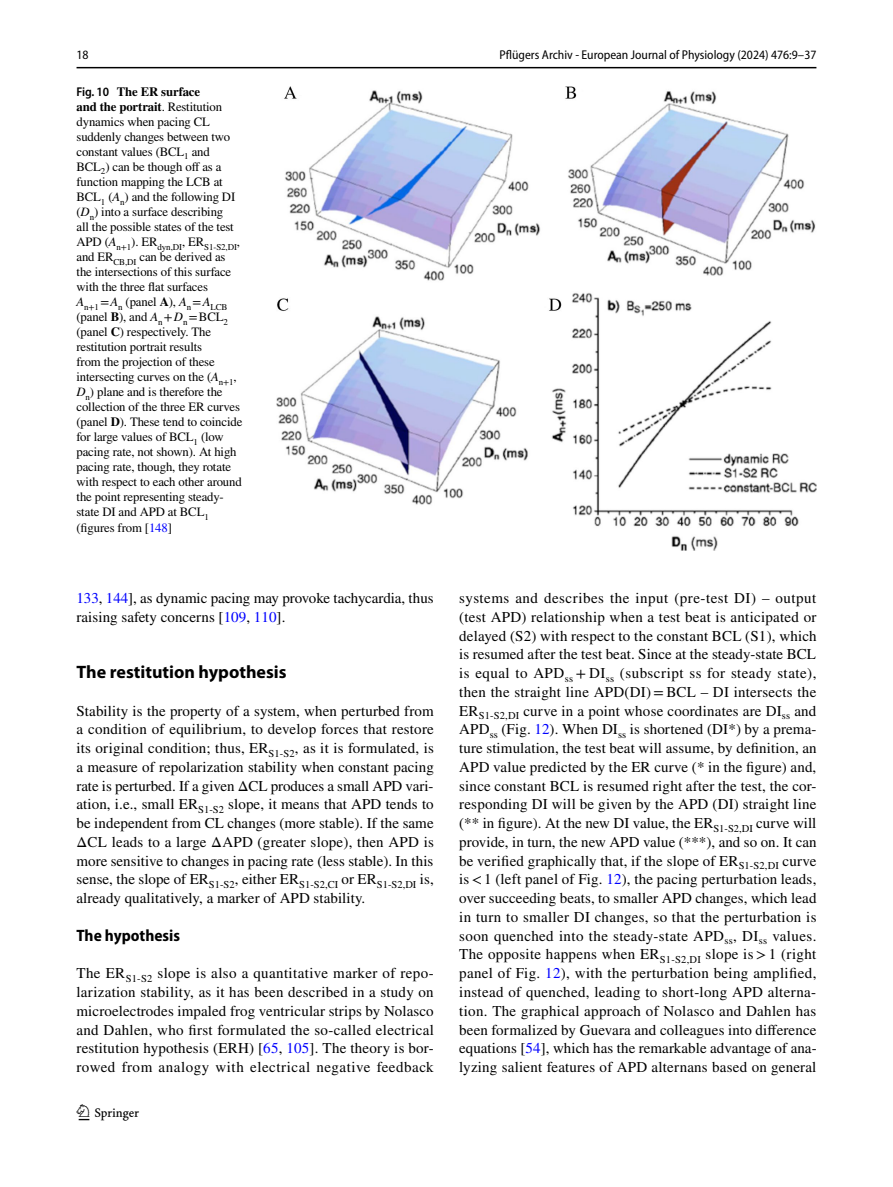
<style>
.page{position:relative;width:893px;height:1187px;background:#fff}
.page>*{position:absolute;margin:0;border:0;box-sizing:border-box;transform-origin:0 0}
.t1{font:22.5px "Springnew Regular 2";color:#000}
.t2{font:700 18px "Myriad Pro";color:#000}
.t3{font:700 semi-condensed 16.5px "Myriad Pro";color:#000}
.t4{font:15px/18.8px "STIX";letter-spacing:.005em;color:#000;text-align:justify}
.t5{font:12.75px/15px "STIX";letter-spacing:-.01em;color:#000}
.t6{font:semi-condensed 12.75px "Myriad Pro";color:#000}
.t7{font:8.85px "STIX";letter-spacing:-.01em;color:#000}
.s1{font-family:"Myriad Pro";font-weight:600;font-stretch:semi-condensed}
.s2{font-weight:700}
.s3{font-style:italic}
.s4{color:#00f}
</style>
<div class="page">
<hr style="left:77px;top:67px;width:739px;height:1px;background:#000">
<img style="left:276px;top:87px;width:540px;height:463px">
<p class="t6" style="left:77px;top:48px;width:14px">18</p>
<p class="t6" style="left:500px;top:48px;width:318px">Pflügers Archiv - European Journal of Physiology (2024) 476:9–37</p>
<p class="t5" style="left:77px;top:85px;width:160px"><span class="s1">Fig. 10</span> <span class="s2">The ER surface<br>and the portrait</span>. Restitution dynamics when pacing CL suddenly changes between two constant values (BCL<sub>1</sub> and<br>BCL<sub>2</sub>) can be though off as a function mapping the LCB at<br>BCL<sub>1</sub> (<span class="s3">A</span><sub>n</sub>) and the following DI (<span class="s3">D</span><sub>n</sub>) into a surface describing all the possible states of the test</p>
<p class="t7" style="left:77px;top:240px;width:165px"><sup>APD</sup> <sup>(</sup><sup>A</sup>n+1<sup>).</sup> <sup>ER</sup>dyn,DI<sup>,</sup> <sup>ER</sup>S1-S2,DI<sup>,</sup></p>
<p class="t5" style="left:77px;top:250px;width:167px">and ER<sub>CB,DI</sub> can be derived as the intersections of this surface with the three flat surfaces<br><span class="s3">A</span><sub>n+1</sub> =<span class="s3">A</span><sub>n</sub> (panel <span class="s2">A</span>), <span class="s3">A</span><sub>n</sub> =<span class="s3">A</span><sub>LCB </sub>(panel <span class="s2">B</span>), and <span class="s3">A</span><sub>n</sub> +<span class="s3">D</span><sub>n</sub> = -BCL<sub>2 </sub>(panel <span class="s2">C</span>) respectively. The restitution portrait results<br>from the projection of these intersecting curves on the (<span class="s3">A</span><sub>n+1</sub>,<br><span class="s3">D</span><sub>n</sub>) plane and is therefore the collection of the three ER curves (panel <span class="s2">D</span>). These tend to coincide for large values of BCL<sub>1</sub> (low pacing rate, not shown). At high pacing rate, though, they rotate with respect to each other around the point representing steady&shy;state DI and APD at BCL<sub>1 </sub>(figures from [<span class="s4">148</span>]</p>
<p class="t4" style="left:77px;top:589px;width:359px"><span class="s4">133</span>, <span class="s4">144</span>], as dynamic pacing may provoke tachycardia, thus raising safety concerns [<span class="s4">109</span>, <span class="s4">110</span>].</p>
<p class="t2" style="left:77px;top:660px;width:212px">The restitution hypothesis</p>
<p class="t4" style="left:77px;top:702px;width:359px">Stability is the property of a system, when perturbed from a condition of equilibrium, to develop forces that restore its original condition; thus, ER<sub>S1-S2</sub>, as it is formulated, is a measure of repolarization stability when constant pacing rate is perturbed. If a given ΔCL produces a small APD vari&shy;ation, i.e., small ER<sub>S1-S2</sub> slope, it means that APD tends to be independent from CL changes (more stable). If the same ΔCL leads to a large ΔAPD (greater slope), then APD is more sensitive to changes in pacing rate (less stable). In this sense, the slope of ER<sub>S1-S2</sub>, either ER<sub>S1-S2,CI</sub> or ER<sub>S1-S2,DI</sub> is, already qualitatively, a marker of APD stability.</p>
<p class="t3" style="left:77px;top:925px;width:105px">The hypothesis</p>
<p class="t4" style="left:77px;top:964px;width:359px">The ER<sub>S1-S2</sub> slope is also a quantitative marker of repo&shy;larization stability, as it has been described in a study on microelectrodes impaled frog ventricular strips by Nolasco and Dahlen, who first formulated the so-called electrical restitution hypothesis (ERH) [<span class="s4">65</span>, <span class="s4">105</span>]. The theory is bor&shy;rowed from analogy with electrical negative feedback</p>
<h1 class="t1" style="left:79px;top:1104px;width:62px">1 3</h1>
<p class="t4" style="left:459px;top:589px;width:359px">systems and describes the input (pre-test DI) – output (test APD) relationship when a test beat is anticipated or delayed (S2) with respect to the constant BCL (S1), which is resumed after the test beat. Since at the steady-state BCL is equal to APD<sub>ss</sub> + -DI<sub>ss</sub> (subscript ss for steady state), then the straight line APD(DI)=BCL – DI intersects the ER<sub>S1-S2,DI</sub> curve in a point whose coordinates are DI<sub>ss</sub> and APD<sub>ss</sub> (Fig. <span class="s4">12</span>). When DI<sub>ss</sub> is shortened (DI*) by a prema&shy;ture stimulation, the test beat will assume, by definition, an APD value predicted by the ER curve (* in the figure) and, since constant BCL is resumed right after the test, the cor&shy;responding DI will be given by the APD (DI) straight line (** in figure). At the new DI value, the ER<sub>S1-S2,DI</sub> curve will provide, in turn, the new APD value (***), and so on. It can be verified graphically that, if the slope of ER<sub>S1-S2,DI</sub> curve is&lt;1 (left panel of Fig. <span class="s4">12</span>), the pacing perturbation leads, over succeeding beats, to smaller APD changes, which lead in turn to smaller DI changes, so that the perturbation is soon quenched into the steady-state APD<sub>ss</sub>, DI<sub>ss</sub> values.<br>The opposite happens when ER<sub>S1-S2,DI</sub> slope is&gt;1 (right panel of Fig. <span class="s4">12</span>), with the perturbation being amplified, instead of quenched, leading to short-long APD alterna&shy;tion. The graphical approach of Nolasco and Dahlen has been formalized by Guevara and colleagues into difference equations [<span class="s4">54</span>], which has the remarkable advantage of ana&shy;lyzing salient features of APD alternans based on general</p>
</div>
